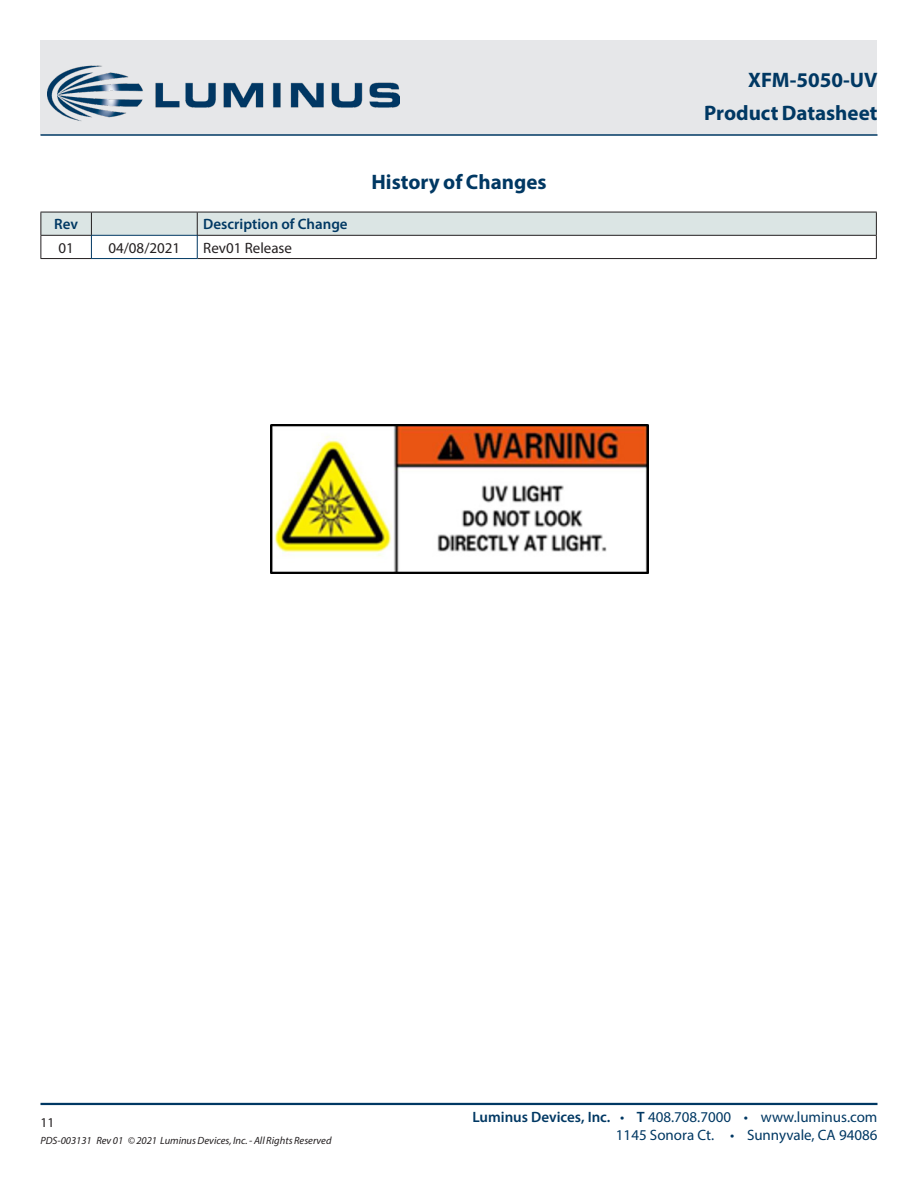
<style>
.page{position:relative;width:918px;height:1188px;background:#fff}
.page>*{position:absolute;margin:0;border:0;box-sizing:border-box;transform-origin:0 0}
.DS_Title1{font:700 21px "Myriad Pro";color:#003863}
.t1{font:15px "Myriad Pro";color:#003863}
.t2{font:15px "Myriad Pro";color:#231f20}
.t3{font:600 15px "Myriad Pro";color:#003863}
.zzFooterRight2{font:13.5px "Myriad Pro";color:#231f20}
.zzFooterRight1{font:italic 10.5px "Myriad Pro";color:#231f20}
.s1{font-weight:600}
</style>
<div class="page">
<div style="left:40px;top:40px;width:838px;height:95px;background:#e6e7e9"></div>
<hr style="left:40px;top:1103px;width:838px;height:2px;background:#003863">
<hr style="left:40px;top:134px;width:838px;height:2px;background:#003863">
<img style="left:48px;top:65px;width:352px;height:56px">
<hr style="left:40px;top:258px;width:51px;height:1px;background:#231f20">
<hr style="left:198px;top:258px;width:679px;height:1px;background:#231f20">
<svg style="left:40px;top:212px;width:837px;height:46px"></svg>
<hr style="left:91px;top:258px;width:107px;height:1px;background:#003863">
<img style="left:270px;top:424px;width:378px;height:150px">
<p class="t3" style="left:54px;top:215px;width:25px">Rev</p>
<p class="t3" style="left:203px;top:215px;width:146px">Description of Change</p>
<p class="t2" style="left:58px;top:238px;width:17px">01</p>
<p class="t2" style="left:108px;top:238px;width:73px">04/08/2021</p>
<p class="t2" style="left:203px;top:238px;width:90px">Rev01 Release</p>
<p class="DS_Title1" style="left:371px;top:168px;width:177px">History of Changes</p>
<p class="DS_Title1" style="left:748px;top:67px;width:131px">XFM-5050-UV</p>
<p class="DS_Title1" style="left:704px;top:100px;width:175px">Product Datasheet</p>
<p class="zzFooterRight2" style="left:40px;top:1115px;width:15px">11</p>
<p class="zzFooterRight1" style="left:40px;top:1134px;width:293px">PDS-003131 Rev 01 © 2021 Luminus Devices, Inc. - All Rights Reserved</p>
<p class="t1" style="left:472px;top:1108px;width:407px"><span class="s1">Luminus Devices, Inc.</span> • <span class="s1">T</span> 408.708.7000 • www.luminus.com</p>
<p class="t1" style="left:616px;top:1126px;width:263px">1145 Sonora Ct. • Sunnyvale, CA 94086</p>
</div>
